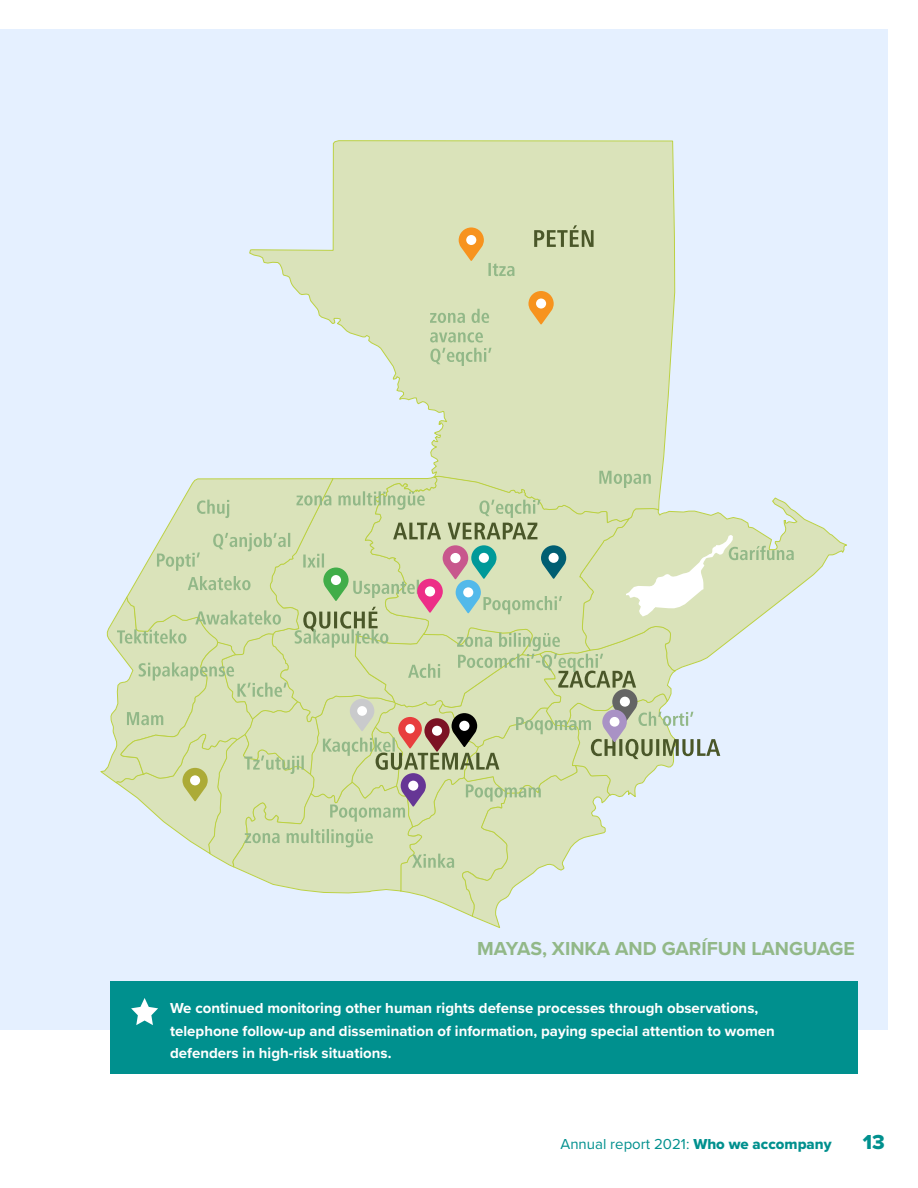
<style>
.page{position:relative;width:918px;height:1188px;background:#fff}
.page>*{position:absolute;margin:0;border:0;box-sizing:border-box;transform-origin:0 0}
.t1{font:21px "Proxima Nova Extrabld";color:#00908e}
.t2{font:700 19.5px "Proxima Nova";color:#92b888}
.t3{font:700 15px/22.5px "Proxima Nova";color:#fff}
.t4{font:15px "Proxima Nova";color:#00908e}
.s1{font-family:"Proxima Nova Extrabld"}
</style>
<div class="page">
<div style="left:0;top:30px;width:888px;height:1000px;background:#e5f0ff"></div>
<div style="left:110px;top:982px;width:748px;height:92px;background:#00908e"></div>
<svg style="left:131px;top:998px;width:27px;height:27px"></svg>
<svg style="left:249px;top:140px;width:426px;height:331px"></svg>
<svg style="left:794px;top:510px;width:53px;height:81px"></svg>
<svg style="left:528px;top:291px;width:26px;height:33px"></svg>
<div style="left:536px;top:299px;width:10px;height:10px;background:#fff;border-radius:50%"></div>
<svg style="left:534px;top:225px;width:60px;height:22px"></svg>
<svg style="left:459px;top:227px;width:56px;height:49px;background:#dcd39d"></svg>
<svg style="left:430px;top:348px;width:62px;height:18px"></svg>
<svg style="left:430px;top:332px;width:53px;height:10px"></svg>
<svg style="left:430px;top:309px;width:59px;height:14px"></svg>
<svg style="left:100px;top:471px;width:694px;height:458px"></svg>
<div style="left:610px;top:717px;width:9px;height:10px;background:#fff;border-radius:50%"></div>
<h2 class="t2" style="left:477px;top:934px;width:379px">MAYAS, XINKA AND GARÍFUN LANGUAGE</h2>
<p class="t3" style="left:170px;top:997px;width:606px">We continued monitoring other human rights defense processes through observations, telephone follow-up and dissemination of information, paying special attention to women defenders in high-risk situations.</p>
<p class="t4" style="left:561px;top:1133px;width:273px">Annual report 2021: <span class="s1">Who we accompany</span></p>
<h1 class="t1" style="left:863px;top:1127px;width:24px">13</h1>
</div>
